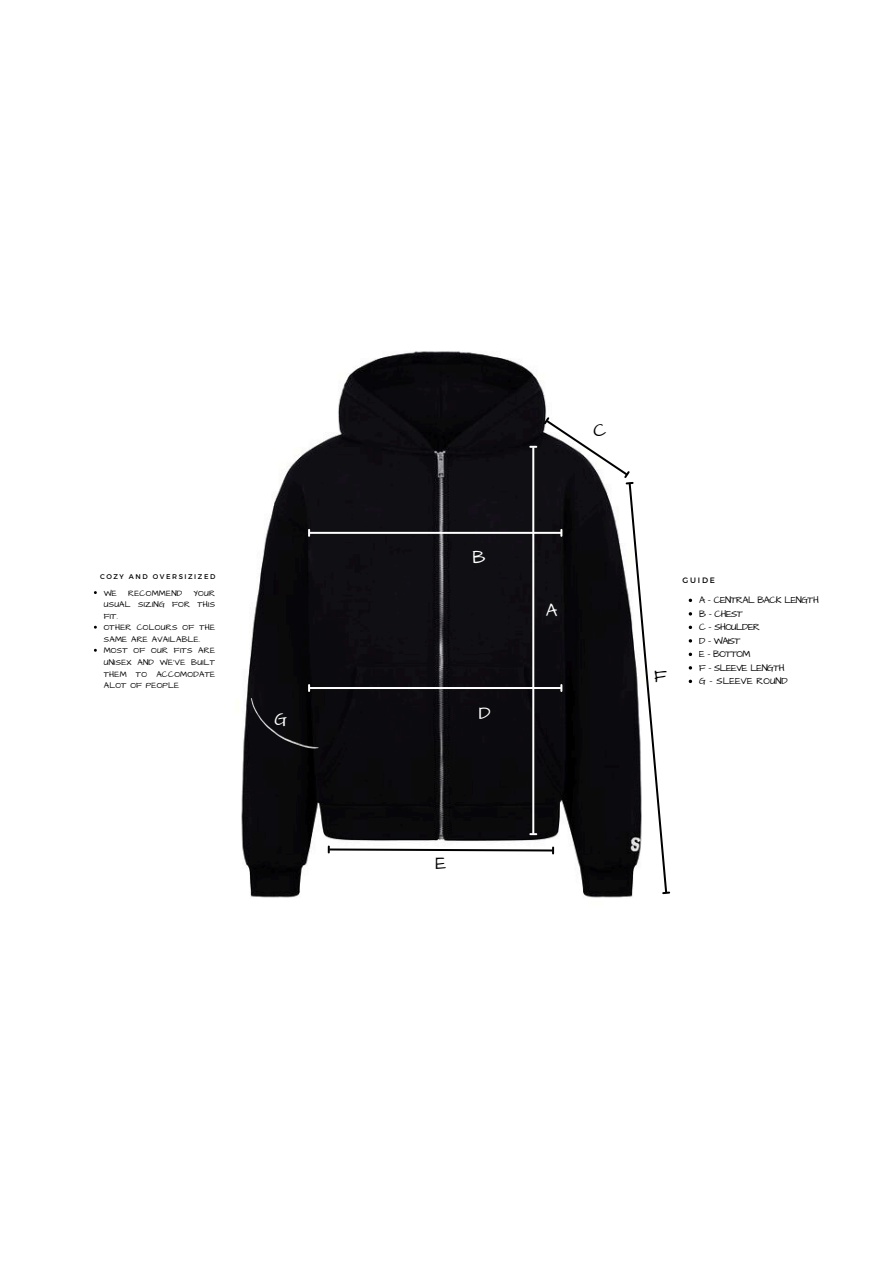
<style>
.page{position:relative;width:893px;height:1263px;background:#fff}
.page>*{position:absolute;margin:0;border:0;box-sizing:border-box;transform-origin:0 0}
.t1{font:18.3px "Architects Daughter";color:#fff}
.t2{font:18.3px "Architects Daughter";color:#000}
.t3{font:9.68px "Architects Daughter";letter-spacing:-.06em;color:#000}
.t4{font:9.68px "Architects Daughter";color:#000}
.t5{font:8.48px/11.6px "Architects Daughter";letter-spacing:.025em;color:#000;text-align:justify}
.t6{font:7.8px "Montserrat";letter-spacing:.23em;color:#000}
.t7{font:6.82px "Montserrat";letter-spacing:.23em;color:#000}
</style>
<div class="page">
<img style="left:250px;top:351px;width:383px;height:547px">
<svg style="left:241px;top:415px;width:430px;height:480px"></svg>
<p class="t7" style="left:100px;top:572px;width:117px">COZY AND OVERSIZIZED</p>
<p class="t5" style="left:104px;top:587px;width:15px">WE</p>
<p class="t5" style="left:128px;top:587px;width:56px">RECOMMEND</p>
<p class="t5" style="left:104px;top:587px;width:113px;text-indent:90px">YOUR USUAL SIZING FOR THIS FIT.</p>
<p class="t5" style="left:104px;top:622px;width:113px">OTHER COLOURS OF THE<br>SAME ARE AVAILABLE.</p>
<p class="t5" style="left:104px;top:645px;width:113px">MOST OF OUR FITS ARE UNISEX AND WE’VE BUILT THEM TO ACCOMODATE ALOT OF PEOPLE</p>
<p class="t1" style="left:274px;top:707px;width:14px">G</p>
<p class="t1" style="left:472px;top:545px;width:14px">B</p>
<p class="t1" style="left:479px;top:701px;width:13px">D</p>
<p class="t2" style="left:435px;top:850px;width:12px">E</p>
<p class="t2" style="left:593px;top:418px;width:14px">C</p>
<p class="t1" style="left:546px;top:598px;width:13px">A</p>
<h1 class="t2" style="left:654px;top:664px;width:14px">F</h1>
<p class="t6" style="left:682px;top:575px;width:34px">GUIDE</p>
<p class="t3" style="left:699px;top:594px;width:121px">A - CENTRAL BACK LENGTH</p>
<p class="t3" style="left:699px;top:607px;width:45px">B - CHEST</p>
<p class="t3" style="left:699px;top:621px;width:63px">C - SHOULDER</p>
<p class="t3" style="left:699px;top:634px;width:43px">D - WAIST</p>
<h2 class="t3" style="left:699px;top:648px;width:53px">E - BOTTOM</h2>
<p class="t3" style="left:699px;top:661px;width:87px">F - SLEEVE LENGTH</p>
<p class="t4" style="left:699px;top:675px;width:90px">G - SLEEVE ROUND</p>
</div>
